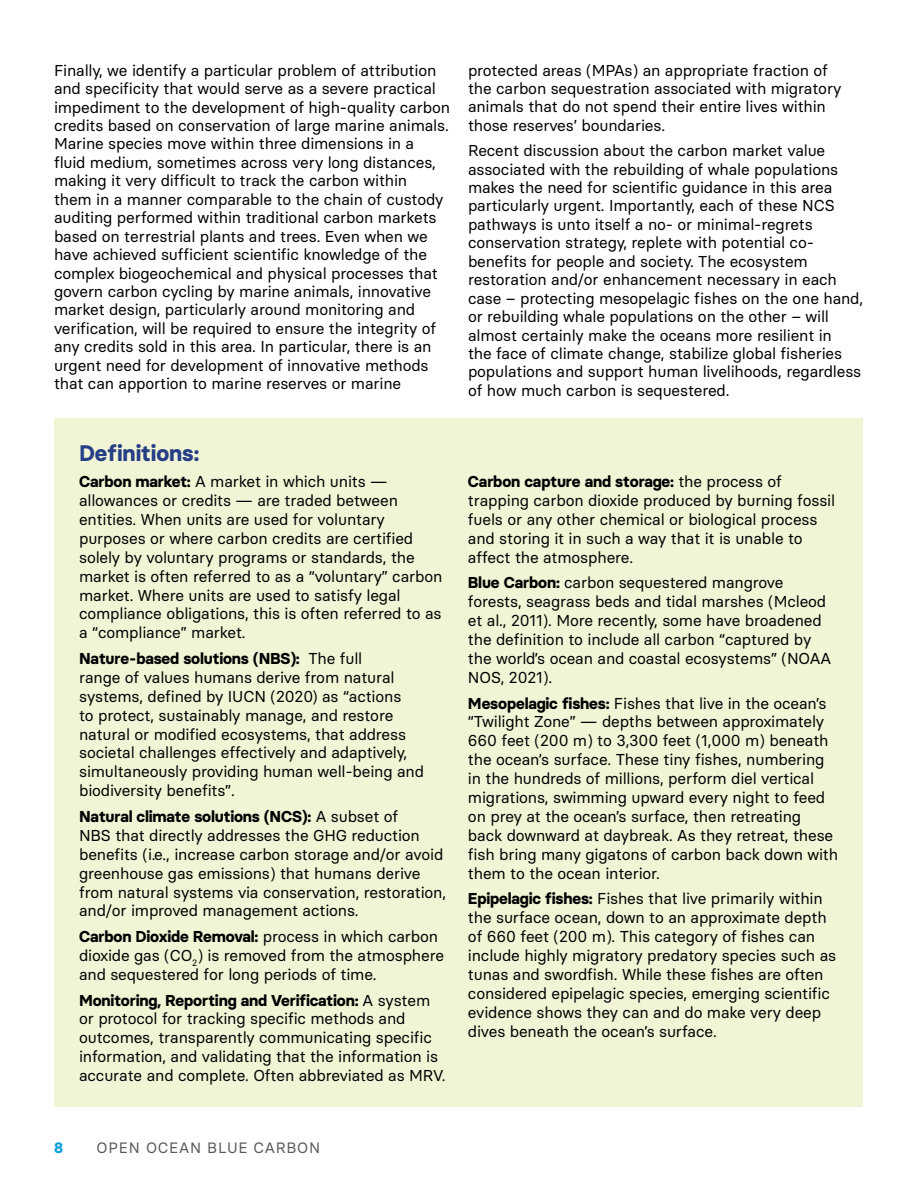
<style>
.page{position:relative;width:918px;height:1188px;background:#fff}
.page>*{position:absolute;margin:0;border:0;box-sizing:border-box;transform-origin:0 0}
.t1{font:700 22.5px "Basier Circle";color:#253e86}
.t2{font:15.75px/18.9px "Basier Circle";letter-spacing:-.01em;color:#000}
.t3{font:15px "Basier Circle";letter-spacing:.05em;color:#5b5a5b}
.t4{font:700 15px "Basier Circle";color:#0c9eda}
.s1{font-weight:700}
</style>
<div class="page">
<div style="left:55px;top:418px;width:808px;height:689px;background:#f1f5d5"></div>
<p class="t2" style="left:54px;top:61px;width:398px;line-height:18.5px">Finally, we identify a particular problem of attribution and specificity that would serve as a severe practical impediment to the development of high-quality carbon credits based on conservation of large marine animals.<br>Marine species move within three dimensions in a<br>fluid medium, sometimes across very long distances, making it very difficult to track the carbon within<br>them in a manner comparable to the chain of custody auditing performed within traditional carbon markets based on terrestrial plants and trees. Even when we have achieved sufficient scientific knowledge of the complex biogeochemical and physical processes that govern carbon cycling by marine animals, innovative market design, particularly around monitoring and verification, will be required to ensure the integrity of any credits sold in this area. In particular, there is an urgent need for development of innovative methods that can apportion to marine reserves or marine</p>
<p class="t2" style="left:468px;top:61px;width:375px;line-height:18.5px">protected areas (MPAs) an appropriate fraction of the carbon sequestration associated with migratory animals that do not spend their entire lives within those reserves’ boundaries.</p>
<p class="t2" style="left:468px;top:141px;width:397px;line-height:18.5px">Recent discussion about the carbon market value associated with the rebuilding of whale populations makes the need for scientific guidance in this area particularly urgent. Importantly, each of these NCS pathways is unto itself a no- or minimal-regrets conservation strategy, replete with potential co&shy;benefits for people and society. The ecosystem restoration and/or enhancement necessary in each case – protecting mesopelagic fishes on the one hand, or rebuilding whale populations on the other – will almost certainly make the oceans more resilient in<br>the face of climate change, stabilize global fisheries populations and support human livelihoods, regardless of how much carbon is sequestered.</p>
<h1 class="t1" style="left:79px;top:440px;width:122px">Definitions:</h1>
<p class="t2" style="left:79px;top:472px;width:365px"><span class="s1">Carbon market:</span> A market in which units — allowances or credits — are traded between entities. When units are used for voluntary purposes or where carbon credits are certified solely by voluntary programs or standards, the market is often referred to as a “voluntary” carbon market. Where units are used to satisfy legal compliance obligations, this is often referred to as a “compliance” market.</p>
<p class="t2" style="left:79px;top:649px;width:346px"><span class="s1">Nature-based solutions (NBS):</span> The full<br>range of values humans derive from natural systems, defined by IUCN (2020) as “actions<br>to protect, sustainably manage, and restore natural or modified ecosystems, that address societal challenges effectively and adaptively, simultaneously providing human well-being and biodiversity benefits”.</p>
<p class="t2" style="left:79px;top:807px;width:369px"><span class="s1">Natural climate solutions (NCS):</span> A subset of<br>NBS that directly addresses the GHG reduction benefits (i.e., increase carbon storage and/or avoid greenhouse gas emissions) that humans derive from natural systems via conservation, restoration, and/or improved management actions.</p>
<p class="t2" style="left:79px;top:927px;width:366px"><span class="s1">Carbon Dioxide Removal:</span> process in which carbon dioxide gas (CO<sub>2</sub>) is removed from the atmosphere and sequestered for long periods of time.</p>
<p class="t2" style="left:79px;top:990px;width:368px"><span class="s1">Monitoring, Reporting and Verification:</span> A system or protocol for tracking specific methods and outcomes, transparently communicating specific information, and validating that the information is accurate and complete. Often abbreviated as MRV.</p>
<p class="t4" style="left:54px;top:1139px;width:11px">8</p>
<p class="t3" style="left:97px;top:1139px;width:225px">OPEN OCEAN BLUE CARBON</p>
<p class="t2" style="left:468px;top:472px;width:369px"><span class="s1">Carbon capture and storage:</span> the process of trapping carbon dioxide produced by burning fossil fuels or any other chemical or biological process and storing it in such a way that it is unable to affect the atmosphere.</p>
<p class="t2" style="left:468px;top:573px;width:365px"><span class="s1">Blue Carbon:</span> carbon sequestered mangrove forests, seagrass beds and tidal marshes (Mcleod et al., 2011). More recently, some have broadened the definition to include all carbon “captured by the world’s ocean and coastal ecosystems” (NOAA NOS, 2021).</p>
<p class="t2" style="left:468px;top:693px;width:372px"><span class="s1">Mesopelagic fishes:</span> Fishes that live in the ocean’s “Twilight Zone” — depths between approximately 660 feet (200 m) to 3,300 feet (1,000 m) beneath the ocean’s surface. These tiny fishes, numbering in the hundreds of millions, perform diel vertical migrations, swimming upward every night to feed on prey at the ocean’s surface, then retreating back downward at daybreak. As they retreat, these fish bring many gigatons of carbon back down with them to the ocean interior.</p>
<p class="t2" style="left:468px;top:889px;width:370px"><span class="s1">Epipelagic fishes:</span> Fishes that live primarily within the surface ocean, down to an approximate depth of 660 feet (200 m). This category of fishes can include highly migratory predatory species such as tunas and swordfish. While these fishes are often considered epipelagic species, emerging scientific evidence shows they can and do make very deep dives beneath the ocean’s surface.</p>
</div>
